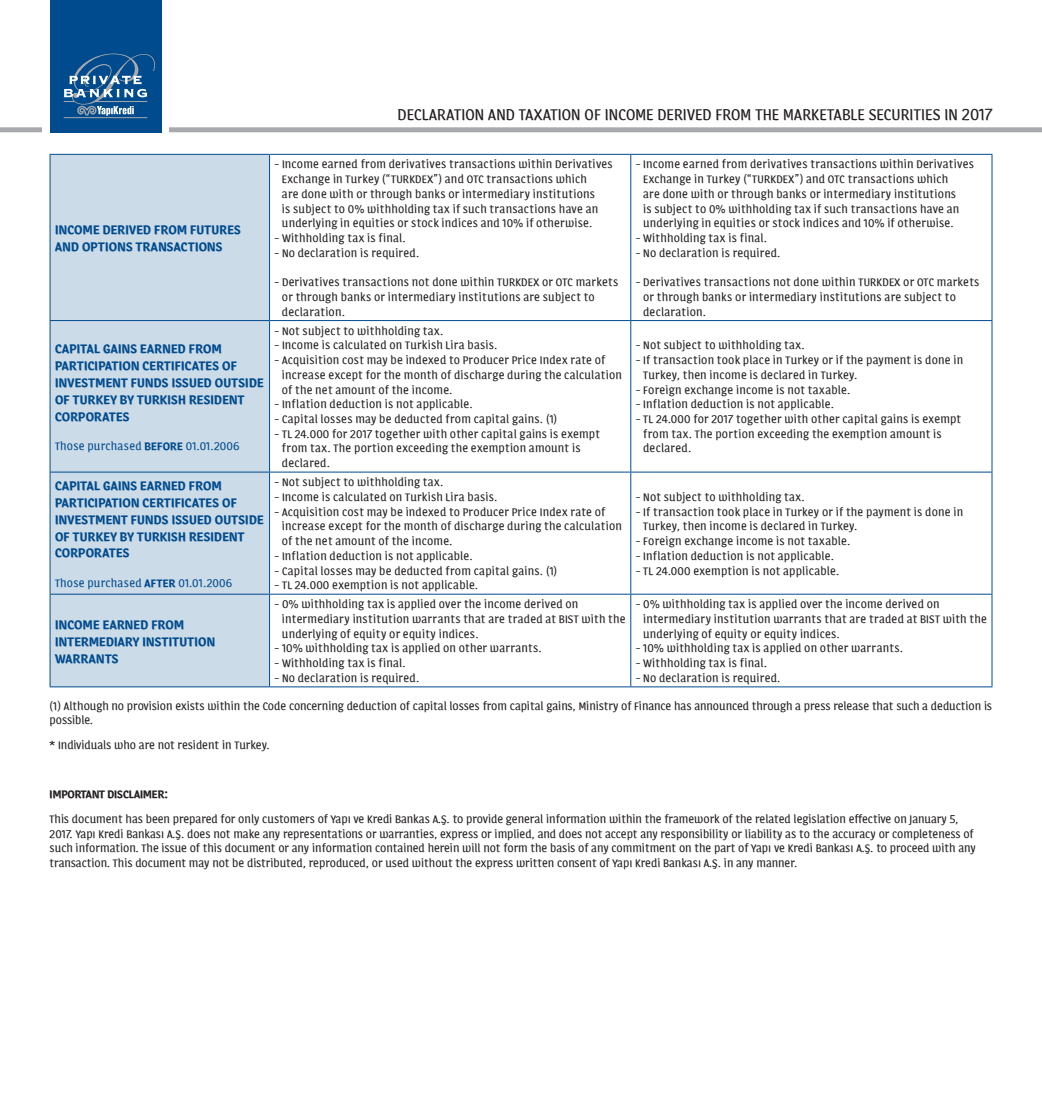
<style>
.page{position:relative;width:1042px;height:1117px;background:#fff}
.page>*{position:absolute;margin:0;border:0;box-sizing:border-box;transform-origin:0 0}
.t1{font:17.5px "Calcine";letter-spacing:.005em;color:#231f20}
.t2{font:700 14px/16.8px "Calcine";letter-spacing:.02em;color:#004b8d}
.t3{font:12.25px/14.7px "Calcine";letter-spacing:.015em;color:#231f20}
.t4{font:12.25px "Calcine";letter-spacing:.02em;color:#004b8d}
.t5{font:700 12.25px "Calcine";color:#231f20}
.s1{font-weight:700}
</style>
<div class="page">
<div style="left:0;top:127px;width:1042px;height:5px;background:#a7a9ac"></div>
<div style="left:43px;top:0;width:126px;height:132px;background:#fff"></div>
<div style="left:50px;top:0;width:111px;height:132px;background:#004b8d"></div>
<svg style="left:64px;top:54px;width:91px;height:64px"></svg>
<div style="left:51px;top:155px;width:218px;height:531px;background:#ccdbe8"></div>
<hr style="left:50px;top:154px;width:219px;height:1px;background:#004b8d">
<hr style="left:50px;top:155px;width:1px;height:165px;background:#004b8d">
<hr style="left:269px;top:154px;width:362px;height:1px;background:#004b8d">
<hr style="left:269px;top:155px;width:1px;height:165px;background:#004b8d">
<hr style="left:631px;top:154px;width:361px;height:1px;background:#004b8d">
<hr style="left:630px;top:155px;width:1px;height:165px;background:#004b8d">
<hr style="left:991px;top:155px;width:1px;height:165px;background:#004b8d">
<hr style="left:50px;top:320px;width:219px;height:1px;background:#004b8d">
<hr style="left:50px;top:321px;width:1px;height:150px;background:#004b8d">
<hr style="left:269px;top:320px;width:362px;height:1px;background:#004b8d">
<hr style="left:269px;top:321px;width:1px;height:150px;background:#004b8d">
<hr style="left:631px;top:320px;width:361px;height:1px;background:#004b8d">
<hr style="left:630px;top:321px;width:1px;height:150px;background:#004b8d">
<hr style="left:991px;top:321px;width:1px;height:150px;background:#004b8d">
<hr style="left:50px;top:471px;width:219px;height:1px;background:#004b8d">
<hr style="left:50px;top:472px;width:1px;height:121px;background:#004b8d">
<hr style="left:269px;top:471px;width:362px;height:1px;background:#004b8d">
<hr style="left:269px;top:472px;width:1px;height:121px;background:#004b8d">
<hr style="left:631px;top:471px;width:361px;height:1px;background:#004b8d">
<hr style="left:630px;top:472px;width:1px;height:121px;background:#004b8d">
<hr style="left:991px;top:472px;width:1px;height:121px;background:#004b8d">
<hr style="left:50px;top:593px;width:219px;height:1px;background:#004b8d">
<hr style="left:50px;top:594px;width:1px;height:92px;background:#004b8d">
<hr style="left:269px;top:593px;width:362px;height:1px;background:#004b8d">
<hr style="left:269px;top:594px;width:1px;height:92px;background:#004b8d">
<hr style="left:631px;top:593px;width:361px;height:1px;background:#004b8d">
<hr style="left:630px;top:594px;width:1px;height:92px;background:#004b8d">
<hr style="left:991px;top:594px;width:1px;height:92px;background:#004b8d">
<hr style="left:50px;top:686px;width:219px;height:1px;background:#004b8d">
<hr style="left:269px;top:686px;width:362px;height:1px;background:#004b8d">
<hr style="left:631px;top:686px;width:361px;height:1px;background:#004b8d">
<h1 class="t1" style="left:397px;top:106px;width:596px">DECLARATION AND TAXATION OF INCOME DERIVED FROM THE MARKETABLE SECURITIES IN 2017</h1>
<p class="t2" style="left:55px;top:221px;width:187px">INCOME DERIVED FROM FUTURES<br>AND OPTIONS TRANSACTIONS</p>
<p class="t2" style="left:55px;top:340px;width:210px">CAPITAL GAINS EARNED FROM<br>PARTICIPATION CERTIFICATES OF<br>INVESTMENT FUNDS ISSUED OUTSIDE<br>OF TURKEY BY TURKISH RESIDENT<br>CORPORATES</p>
<p class="t4" style="left:55px;top:440px;width:186px">Those purchased <span class="s1">BEFORE</span> 01.01.2006</p>
<p class="t2" style="left:55px;top:477px;width:210px">CAPITAL GAINS EARNED FROM<br>PARTICIPATION CERTIFICATES OF<br>INVESTMENT FUNDS ISSUED OUTSIDE<br>OF TURKEY BY TURKISH RESIDENT<br>CORPORATES</p>
<p class="t4" style="left:55px;top:577px;width:179px">Those purchased <span class="s1">AFTER</span> 01.01.2006</p>
<p class="t3" style="left:282px;top:157px;width:332px;text-indent:-7px">- Income earned from derivatives transactions within Derivatives Exchange in Turkey (“TURKDEX”) and OTC transactions which<br>are done with or through banks or intermediary institutions<br>is subject to 0% withholding tax if such transactions have an underlying in equities or stock indices and 10% if otherwise.</p>
<p class="t3" style="left:274px;top:231px;width:133px">- Withholding tax is final.</p>
<p class="t3" style="left:274px;top:246px;width:146px">- No declaration is required.</p>
<p class="t3" style="left:282px;top:275px;width:338px;text-indent:-7px">- Derivatives transactions not done within TURKDEX or OTC markets or through banks or intermediary institutions are subject to declaration.</p>
<p class="t3" style="left:274px;top:323px;width:171px">- Not subject to withholding tax.</p>
<p class="t3" style="left:274px;top:338px;width:225px">- Income is calculated on Turkish Lira basis.</p>
<p class="t3" style="left:282px;top:353px;width:341px;text-indent:-7px">- Acquisition cost may be indexed to Producer Price Index rate of increase except for the month of discharge during the calculation of the net amount of the income.</p>
<p class="t3" style="left:274px;top:397px;width:200px">- Inflation deduction is not applicable.</p>
<p class="t3" style="left:274px;top:412px;width:284px">- Capital losses may be deducted from capital gains. (1)</p>
<p class="t3" style="left:282px;top:426px;width:320px;text-indent:-7px">- TL 24.000 for 2017 together with other capital gains is exempt from tax. The portion exceeding the exemption amount is declared.</p>
<p class="t3" style="left:274px;top:475px;width:171px">- Not subject to withholding tax.</p>
<p class="t3" style="left:274px;top:490px;width:225px">- Income is calculated on Turkish Lira basis.</p>
<p class="t3" style="left:282px;top:504px;width:341px;text-indent:-7px">- Acquisition cost may be indexed to Producer Price Index rate of increase except for the month of discharge during the calculation of the net amount of the income.</p>
<p class="t3" style="left:274px;top:548px;width:200px">- Inflation deduction is not applicable.</p>
<p class="t3" style="left:274px;top:563px;width:284px">- Capital losses may be deducted from capital gains. (1)</p>
<p class="t3" style="left:274px;top:578px;width:205px">- TL 24.000 exemption is not applicable.</p>
<p class="t3" style="left:643px;top:157px;width:332px;text-indent:-7px">- Income earned from derivatives transactions within Derivatives Exchange in Turkey (“TURKDEX”) and OTC transactions which<br>are done with or through banks or intermediary institutions<br>is subject to 0% withholding tax if such transactions have an underlying in equities or stock indices and 10% if otherwise.</p>
<p class="t3" style="left:636px;top:231px;width:133px">- Withholding tax is final.</p>
<p class="t3" style="left:636px;top:246px;width:146px">- No declaration is required.</p>
<p class="t3" style="left:643px;top:275px;width:338px;text-indent:-7px">- Derivatives transactions not done within TURKDEX or OTC markets or through banks or intermediary institutions are subject to declaration.</p>
<p class="t3" style="left:636px;top:338px;width:171px">- Not subject to withholding tax.</p>
<p class="t3" style="left:643px;top:353px;width:321px;text-indent:-7px">- If transaction took place in Turkey or if the payment is done in<br>Turkey, then income is declared in Turkey.</p>
<p class="t3" style="left:636px;top:382px;width:216px">- Foreign exchange income is not taxable.</p>
<p class="t3" style="left:636px;top:397px;width:200px">- Inflation deduction is not applicable.</p>
<p class="t3" style="left:643px;top:412px;width:320px;text-indent:-7px">- TL 24.000 for 2017 together with other capital gains is exempt from tax. The portion exceeding the exemption amount is declared.</p>
<p class="t3" style="left:636px;top:490px;width:171px">- Not subject to withholding tax.</p>
<p class="t3" style="left:643px;top:504px;width:321px;text-indent:-7px">- If transaction took place in Turkey or if the payment is done in<br>Turkey, then income is declared in Turkey.</p>
<p class="t3" style="left:636px;top:534px;width:216px">- Foreign exchange income is not taxable.</p>
<p class="t3" style="left:636px;top:548px;width:200px">- Inflation deduction is not applicable.</p>
<p class="t3" style="left:636px;top:563px;width:205px">- TL 24.000 exemption is not applicable.</p>
<p class="t3" style="left:643px;top:597px;width:345px;text-indent:-7px">- 0% withholding tax is applied over the income derived on intermediary institution warrants that are traded at BIST with the underlying of equity or equity indices.</p>
<p class="t3" style="left:636px;top:641px;width:269px">- 10% withholding tax is applied on other warrants.</p>
<p class="t3" style="left:636px;top:656px;width:133px">- Withholding tax is final.</p>
<p class="t3" style="left:636px;top:670px;width:146px">- No declaration is required.</p>
<p class="t3" style="left:50px;top:698px;width:944px">(1) Although no provision exists within the Code concerning deduction of capital losses from capital gains, Ministry of Finance has announced through a press release that such a deduction is possible.</p>
<p class="t3" style="left:50px;top:737px;width:222px">* Individuals who are not resident in Turkey.</p>
<p class="t5" style="left:50px;top:788px;width:120px">IMPORTANT DISCLAIMER:</p>
<p class="t3" style="left:50px;top:811px;width:928px">This document has been prepared for only customers of Yapı ve Kredi Bankas A.Ş. to provide general information within the framework of the related legislation effective on January 5, 2017. Yapı Kredi Bankası A.Ş. does not make any representations or warranties, express or implied, and does not accept any responsibility or liability as to the accuracy or completeness of such information. The issue of this document or any information contained herein will not form the basis of any commitment on the part of Yapı ve Kredi Bankası A.Ş. to proceed with any transaction. This document may not be distributed, reproduced, or used without the express written consent of Yapı Kredi Bankası A.Ş. in any manner.</p>
<p class="t3" style="left:282px;top:597px;width:345px;text-indent:-7px">- 0% withholding tax is applied over the income derived on intermediary institution warrants that are traded at BIST with the underlying of equity or equity indices.</p>
<p class="t3" style="left:274px;top:641px;width:269px">- 10% withholding tax is applied on other warrants.</p>
<p class="t3" style="left:274px;top:656px;width:133px">- Withholding tax is final.</p>
<p class="t3" style="left:274px;top:670px;width:146px">- No declaration is required.</p>
<p class="t2" style="left:55px;top:616px;width:162px">INCOME EARNED FROM<br>INTERMEDIARY INSTITUTION<br>WARRANTS</p>
</div>
